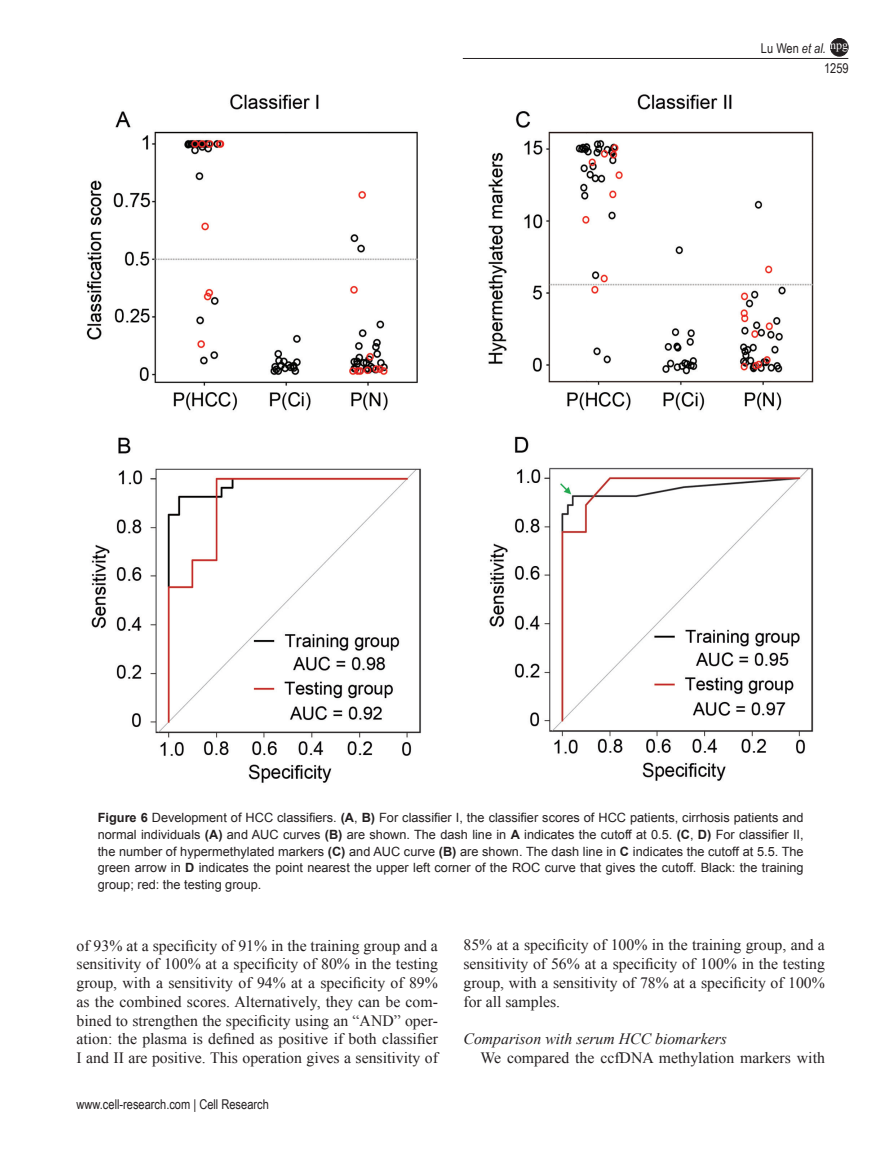
<style>
.page{position:relative;width:893px;height:1170px;background:#fff}
.page>*{position:absolute;margin:0;border:0;box-sizing:border-box;transform-origin:0 0}
.t1{font:15.75px/18.8px "Times New Roman";color:#231f20;text-align:justify}
.t2{font:italic 15.75px "Times New Roman";color:#231f20}
.t3{font:13.5px/20px "Arial Narrow";color:#231f20}
.t4{font:12.75px/16.5px "Arial";color:#231f20;text-align:justify}
.t5{font:12px "Times New Roman";color:#fff}
.s1{font-style:italic}
.s2{font-weight:700}
</style>
<div class="page">
<hr style="left:463px;top:58px;width:385px;height:1px;background:#231f20">
<div style="left:830px;top:38px;width:18px;height:18px;background:#231f20;border-radius:50%"></div>
<div style="left:830px;top:38px;width:18px;height:18px;border:1px solid #231f20;border-radius:50%"></div>
<img style="left:86px;top:94px;width:728px;height:689px">
<p class="t3" style="left:824px;top:38px;width:26px;text-indent:-63px">Lu Wen <span class="s1">et al.<br></span>1259</p>
<p class="t5" style="left:830px;top:37px;width:19px">npg</p>
<p class="t4" style="left:98px;top:809px;width:707px"><span class="s2">Figure 6</span> Development of HCC classifiers. <span class="s2">(A</span>, <span class="s2">B)</span> For classifier I, the classifier scores of HCC patients, cirrhosis patients and normal individuals <span class="s2">(A)</span> and AUC curves <span class="s2">(B)</span> are shown. The dash line in <span class="s2">A</span> indicates the cutoff at 0.5. <span class="s2">(C</span>, <span class="s2">D)</span> For classifier II, the number of hypermethylated markers <span class="s2">(C)</span> and AUC curve <span class="s2">(B)</span> are shown. The dash line in <span class="s2">C</span> indicates the cutoff at 5.5. The green arrow in <span class="s2">D</span> indicates the point nearest the upper left corner of the ROC curve that gives the cutoff. Black: the training group; red: the testing group.</p>
<p class="t1" style="left:77px;top:935px;width:363px">of 93% at a specificity of 91% in the training group and a sensitivity of 100% at a specificity of 80% in the testing group, with a sensitivity of 94% at a specificity of 89% as the combined scores. Alternatively, they can be com&shy;bined to strengthen the specificity using an “AND” oper&shy;ation: the plasma is defined as positive if both classifier I and II are positive. This operation gives a sensitivity of</p>
<p class="t1" style="left:463px;top:935px;width:363px">85% at a specificity of 100% in the training group, and a sensitivity of 56% at a specificity of 100% in the testing group, with a sensitivity of 78% at a specificity of 100% for all samples.</p>
<p class="t2" style="left:463px;top:1028px;width:265px">Comparison with serum HCC biomarkers</p>
<p class="t1" style="left:480px;top:1047px;width:346px">We compared the ccfDNA methylation markers with</p>
<p class="t3" style="left:77px;top:1093px;width:194px">www.cell-research.com | Cell Research</p>
</div>
